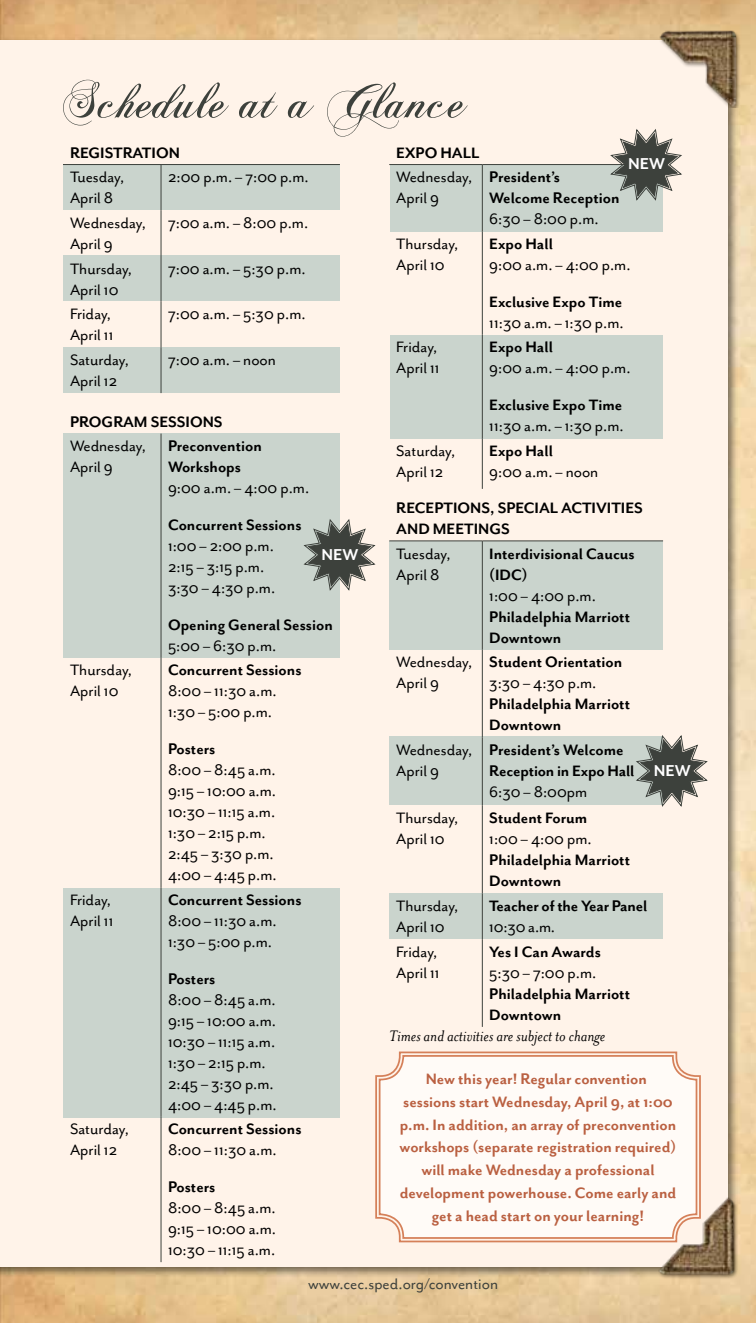
<style>
.page{position:relative;width:756px;height:1323px;background:#fff}
.page>*{position:absolute;margin:0;border:0;box-sizing:border-box;transform-origin:0 0}
.t1{font:52.5px "Chopin Script";color:#3d413c}
.t2{font:18.38px "Mr Eaves San B";color:#fff}
.t3{font:17.5px/21px "Mr Eaves San R";color:#000}
.t4{font:17.5px/21px "Mr Eaves San B";color:#000}
.t5{font:17.5px/22.8px "Mr Eaves San B";color:#ba6041;text-align:center}
.t6{font:italic 17.5px "Mrs Eaves";color:#000}
.t7{font:17.5px "Mr Eaves San Alt R";color:#3d413c}
</style>
<div class="page">
<img style="left:0;top:0;width:756px;height:1323px">
<div style="left:0;top:37px;width:739px;height:1241px;background:#000;opacity:.5"></div>
<div style="left:0;top:41px;width:728px;height:1226px;background:#fff3e9"></div>
<img style="left:650px;top:1191px;width:93px;height:90px">
<img style="left:652px;top:18px;width:93px;height:90px">
<svg style="left:375px;top:1051px;width:327px;height:192px"></svg>
<svg style="left:378px;top:1054px;width:320px;height:186px"></svg>
<div style="left:63px;top:164px;width:277px;height:46px;background:#cad4cd"></div>
<div style="left:390px;top:165px;width:273px;height:67px;background:#cad4cd"></div>
<div style="left:389px;top:541px;width:274px;height:109px;background:#cad4cd"></div>
<div style="left:63px;top:256px;width:277px;height:45px;background:#cad4cd"></div>
<div style="left:63px;top:347px;width:277px;height:45px;background:#cad4cd"></div>
<div style="left:390px;top:335px;width:273px;height:103px;background:#cad4cd"></div>
<div style="left:389px;top:737px;width:274px;height:68px;background:#cad4cd"></div>
<div style="left:63px;top:433px;width:277px;height:225px;background:#cad4cd"></div>
<div style="left:64px;top:888px;width:276px;height:230px;background:#cad4cd"></div>
<svg style="left:303px;top:519px;width:73px;height:72px"></svg>
<div style="left:389px;top:893px;width:274px;height:46px;background:#cad4cd"></div>
<svg style="left:635px;top:735px;width:73px;height:72px"></svg>
<hr style="left:63px;top:164px;width:98px;height:1px;background:#3d413c">
<hr style="left:161px;top:164px;width:179px;height:1px;background:#3d413c">
<hr style="left:161px;top:165px;width:1px;height:45px;background:#3d413c">
<hr style="left:161px;top:210px;width:1px;height:46px;background:#3d413c">
<hr style="left:161px;top:256px;width:1px;height:46px;background:#3d413c">
<hr style="left:161px;top:302px;width:1px;height:45px;background:#3d413c">
<hr style="left:161px;top:347px;width:1px;height:46px;background:#3d413c">
<hr style="left:161px;top:434px;width:1px;height:224px;background:#3d413c">
<hr style="left:161px;top:658px;width:1px;height:229px;background:#3d413c">
<hr style="left:161px;top:887px;width:1px;height:230px;background:#3d413c">
<hr style="left:161px;top:1117px;width:1px;height:145px;background:#3d413c">
<hr style="left:482px;top:164px;width:181px;height:1px;background:#3d413c">
<hr style="left:389px;top:541px;width:93px;height:1px;background:#3d413c">
<hr style="left:482px;top:541px;width:181px;height:1px;background:#3d413c">
<hr style="left:482px;top:165px;width:1px;height:66px;background:#3d413c">
<hr style="left:482px;top:231px;width:1px;height:104px;background:#3d413c">
<hr style="left:482px;top:335px;width:1px;height:103px;background:#3d413c">
<hr style="left:482px;top:438px;width:1px;height:51px;background:#3d413c">
<hr style="left:482px;top:541px;width:1px;height:109px;background:#3d413c">
<hr style="left:482px;top:650px;width:1px;height:87px;background:#3d413c">
<hr style="left:482px;top:737px;width:1px;height:69px;background:#3d413c">
<hr style="left:482px;top:806px;width:1px;height:87px;background:#3d413c">
<hr style="left:482px;top:893px;width:1px;height:46px;background:#3d413c">
<hr style="left:482px;top:939px;width:1px;height:88px;background:#3d413c">
<hr style="left:389px;top:164px;width:93px;height:1px;background:#3d413c">
<svg style="left:610px;top:129px;width:72px;height:72px"></svg>
<h1 class="t1" style="left:63px;top:68px;width:405px">Schedule at a Glance</h1>
<p class="t4" style="left:70px;top:142px;width:111px">REGISTRATION</p>
<p class="t3" style="left:70px;top:167px;width:56px">Tuesday,<br>April 8</p>
<p class="t3" style="left:168px;top:167px;width:142px">2:00 p.m. – 7:00 p.m.</p>
<p class="t3" style="left:70px;top:212px;width:77px">Wednesday,<br>April 9</p>
<p class="t3" style="left:168px;top:212px;width:142px">7:00 a.m. – 8:00 p.m.</p>
<p class="t3" style="left:70px;top:258px;width:64px">Thursday,<br>April 10</p>
<p class="t3" style="left:168px;top:258px;width:139px">7:00 a.m. – 5:30 p.m.</p>
<p class="t3" style="left:70px;top:304px;width:45px">Friday,<br>April 11</p>
<p class="t3" style="left:168px;top:304px;width:139px">7:00 a.m. – 5:30 p.m.</p>
<p class="t3" style="left:70px;top:350px;width:60px">Saturday,<br>April 12</p>
<p class="t3" style="left:168px;top:350px;width:109px">7:00 a.m. – noon</p>
<p class="t4" style="left:70px;top:411px;width:154px">PROGRAM SESSIONS</p>
<p class="t3" style="left:70px;top:436px;width:77px">Wednesday,<br>April 9</p>
<p class="t4" style="left:168px;top:436px;width:95px">Preconvention<br>Workshops</p>
<p class="t3" style="left:168px;top:478px;width:143px">9:00 a.m. – 4:00 p.m.</p>
<p class="t4" style="left:168px;top:514px;width:135px">Concurrent Sessions</p>
<p class="t3" style="left:168px;top:535px;width:109px">1:00 – 2:00 p.m.<br>2:15 – 3:15 p.m.<br>3:30 – 4:30 p.m.</p>
<p class="t4" style="left:168px;top:614px;width:166px">Opening General Session</p>
<p class="t3" style="left:168px;top:635px;width:110px">5:00 – 6:30 p.m.</p>
<p class="t3" style="left:70px;top:660px;width:64px">Thursday,<br>April 10</p>
<p class="t4" style="left:168px;top:660px;width:135px">Concurrent Sessions</p>
<p class="t4" style="left:396px;top:142px;width:85px">EXPO HALL</p>
<p class="t3" style="left:396px;top:167px;width:77px">Wednesday,<br>April 9</p>
<p class="t4" style="left:489px;top:167px;width:132px">President’s<br>Welcome Reception</p>
<p class="t3" style="left:489px;top:209px;width:111px">6:30 – 8:00 p.m.</p>
<p class="t3" style="left:396px;top:233px;width:64px">Thursday,<br>April 10</p>
<p class="t4" style="left:489px;top:233px;width:65px">Expo Hall</p>
<p class="t2" style="left:628px;top:154px;width:38px">NEW</p>
<p class="t3" style="left:489px;top:254px;width:143px">9:00 a.m. – 4:00 p.m.</p>
<p class="t4" style="left:489px;top:291px;width:134px">Exclusive Expo Time</p>
<p class="t3" style="left:489px;top:312px;width:136px">11:30 a.m. – 1:30 p.m.</p>
<p class="t3" style="left:396px;top:337px;width:45px">Friday,<br>April 11</p>
<p class="t4" style="left:489px;top:337px;width:65px">Expo Hall</p>
<p class="t3" style="left:489px;top:358px;width:143px">9:00 a.m. – 4:00 p.m.</p>
<p class="t4" style="left:489px;top:394px;width:134px">Exclusive Expo Time</p>
<p class="t3" style="left:489px;top:416px;width:136px">11:30 a.m. – 1:30 p.m.</p>
<p class="t3" style="left:396px;top:440px;width:60px">Saturday,<br>April 12</p>
<p class="t4" style="left:489px;top:440px;width:65px">Expo Hall</p>
<p class="t3" style="left:489px;top:461px;width:111px">9:00 a.m. – noon</p>
<p class="t4" style="left:396px;top:497px;width:248px">RECEPTIONS, SPECIAL ACTIVITIES<br>AND MEETINGS</p>
<p class="t3" style="left:396px;top:543px;width:56px">Tuesday,<br>April 8</p>
<p class="t4" style="left:489px;top:543px;width:147px">Interdivisional Caucus (IDC)</p>
<p class="t3" style="left:489px;top:585px;width:108px">1:00 – 4:00 p.m.</p>
<p class="t4" style="left:489px;top:606px;width:142px">Philadelphia Marriott<br>Downtown</p>
<p class="t3" style="left:396px;top:652px;width:77px">Wednesday,<br>April 9</p>
<p class="t4" style="left:489px;top:652px;width:134px">Student Orientation</p>
<p class="t2" style="left:321px;top:544px;width:38px">NEW</p>
<p class="t3" style="left:489px;top:673px;width:109px">3:30 – 4:30 p.m.</p>
<p class="t4" style="left:489px;top:694px;width:142px">Philadelphia Marriott<br>Downtown</p>
<p class="t3" style="left:168px;top:681px;width:110px">8:00 – 11:30 a.m.<br>1:30 – 5:00 p.m.</p>
<p class="t4" style="left:168px;top:739px;width:49px">Posters</p>
<p class="t3" style="left:168px;top:760px;width:110px">8:00 – 8:45 a.m.<br>9:15 – 10:00 a.m.<br>10:30 – 11:15 a.m.<br>1:30 – 2:15 p.m.<br>2:45 – 3:30 p.m.<br>4:00 – 4:45 p.m.</p>
<p class="t3" style="left:396px;top:739px;width:77px">Wednesday,<br>April 9</p>
<p class="t4" style="left:489px;top:739px;width:147px">President’s Welcome<br>Reception in Expo Hall</p>
<p class="t3" style="left:489px;top:781px;width:100px">6:30 – 8:00pm</p>
<p class="t3" style="left:396px;top:808px;width:64px">Thursday,<br>April 10</p>
<p class="t4" style="left:489px;top:808px;width:100px">Student Forum</p>
<p class="t2" style="left:654px;top:760px;width:38px">NEW</p>
<p class="t3" style="left:489px;top:829px;width:104px">1:00 – 4:00 pm.</p>
<p class="t4" style="left:489px;top:850px;width:142px">Philadelphia Marriott<br>Downtown</p>
<p class="t3" style="left:70px;top:889px;width:45px">Friday,<br>April 11</p>
<p class="t4" style="left:168px;top:889px;width:135px">Concurrent Sessions</p>
<p class="t3" style="left:168px;top:910px;width:110px">8:00 – 11:30 a.m.<br>1:30 – 5:00 p.m.</p>
<p class="t4" style="left:168px;top:968px;width:49px">Posters</p>
<p class="t3" style="left:168px;top:989px;width:110px">8:00 – 8:45 a.m.<br>9:15 – 10:00 a.m.<br>10:30 – 11:15 a.m.<br>1:30 – 2:15 p.m.<br>2:45 – 3:30 p.m.<br>4:00 – 4:45 p.m.</p>
<p class="t3" style="left:70px;top:1119px;width:60px">Saturday,<br>April 12</p>
<p class="t4" style="left:168px;top:1119px;width:135px">Concurrent Sessions</p>
<p class="t3" style="left:168px;top:1140px;width:110px">8:00 – 11:30 a.m.</p>
<p class="t4" style="left:168px;top:1176px;width:49px">Posters</p>
<p class="t3" style="left:168px;top:1198px;width:110px;text-align:justify">8:00 – 8:45 a.m.<br>9:15 – 10:00 a.m.<br>10:30 – 11:15 a.m.</p>
<p class="t3" style="left:396px;top:896px;width:64px">Thursday,<br>April 10</p>
<p class="t4" style="left:489px;top:895px;width:160px">Teacher of the Year Panel</p>
<p class="t3" style="left:489px;top:917px;width:67px">10:30 a.m.</p>
<p class="t3" style="left:396px;top:941px;width:45px">Friday,<br>April 11</p>
<p class="t4" style="left:489px;top:941px;width:113px">Yes I Can Awards</p>
<p class="t3" style="left:489px;top:962px;width:109px">5:30 – 7:00 p.m.</p>
<p class="t4" style="left:489px;top:983px;width:142px">Philadelphia Marriott<br>Downtown</p>
<p class="t6" style="left:389px;top:1026px;width:218px">Times and activities are subject to change</p>
<p class="t5" style="left:400px;top:1067px;width:278px">New this year! Regular convention sessions start Wednesday, April 9, at 1:00 p.m. In addition, an array of preconvention workshops (separate registration required) will make Wednesday a professional development powerhouse. Come early and get a head start on your learning!</p>
<p class="t7" style="left:308px;top:1274px;width:191px">www.cec.sped.org/convention</p>
</div>
